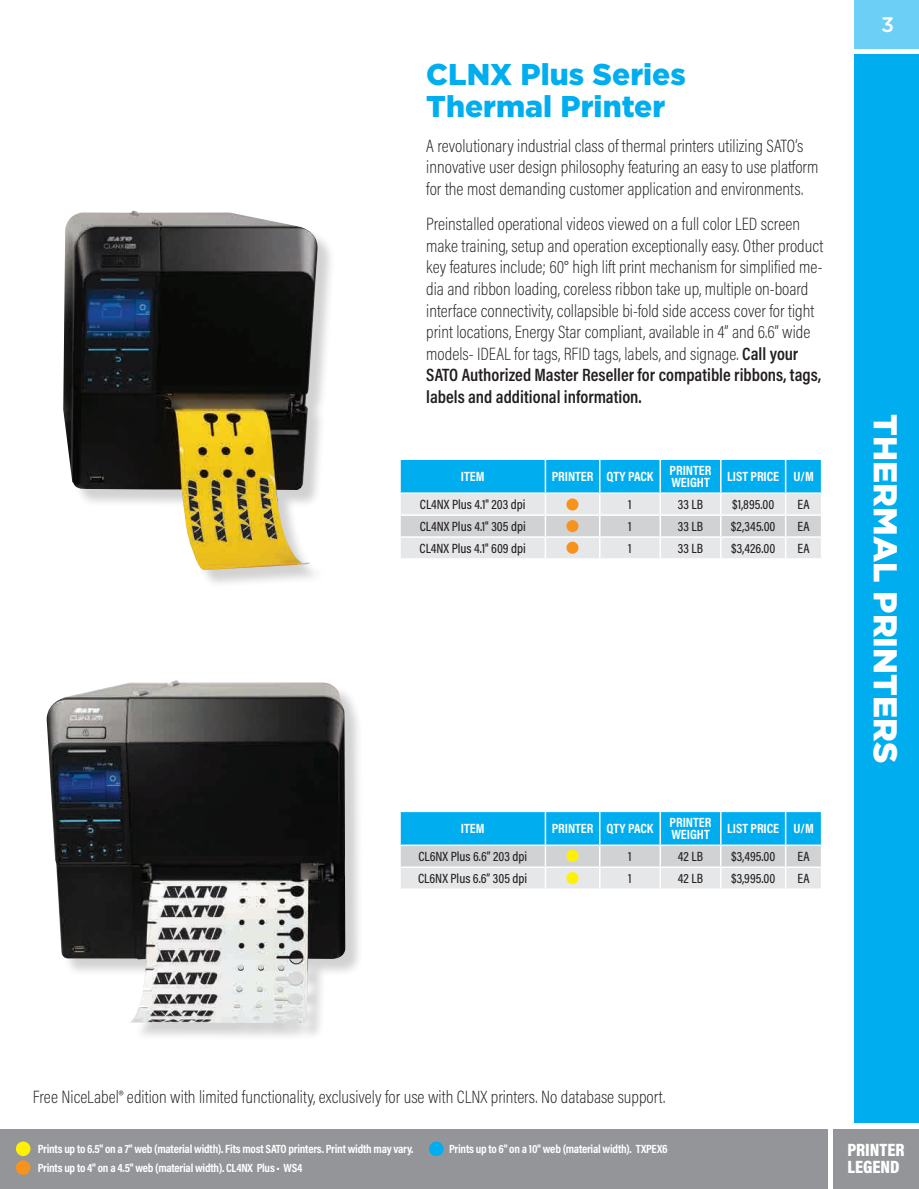
<style>
.page{position:relative;width:919px;height:1189px;background:#fff}
.page>*{position:absolute;margin:0;border:0;box-sizing:border-box;transform-origin:0 0}
.t1{font:900 33px "Gotham";color:#fff}
.t2{font:900 30px/31.5px "Gotham";color:#00aeef}
.t3{font:500 21px "Gotham";color:#fff}
.t4{font:200 18px/21.6px "Acumin Pro Cond";color:#231f20}
.t5{font:900 18px/16.5px "Acumin Pro Cond";color:#fff}
.t6{font:500 13.5px "Acumin Pro Cond";color:#231f20}
.t7{font:700 13.5px "Acumin Pro Cond";color:#fff}
.t8{font:700 12px "Acumin Pro Cond";letter-spacing:-.02em;color:#fff}
.s1{font-weight:600}
</style>
<div class="page">
<div style="left:854px;top:54px;width:64px;height:1068px;background:#00aeef"></div>
<div style="left:854px;top:0;width:64px;height:49px;background:#6bcff6"></div>
<div style="left:0;top:1128px;width:827px;height:60px;background:#939598"></div>
<div style="left:833px;top:1128px;width:85px;height:60px;background:#939598"></div>
<div style="left:16px;top:1141px;width:14px;height:14px;background:#fff101;border-radius:50%"></div>
<div style="left:429px;top:1141px;width:14px;height:14px;background:#00aeef;border-radius:50%"></div>
<div style="left:16px;top:1160px;width:14px;height:14px;background:#f7931d;border-radius:50%"></div>
<svg style="left:400px;top:459px;width:421px;height:99px;background:#98d1e8"></svg>
<hr style="left:785px;top:536px;width:37px;height:2px;background:#fff">
<hr style="left:784px;top:538px;width:2px;height:20px;background:#fff">
<hr style="left:820px;top:538px;width:2px;height:20px;background:#fff">
<div style="left:566px;top:498px;width:12px;height:12px;background:#f7931d;border-radius:50%"></div>
<div style="left:566px;top:520px;width:12px;height:12px;background:#f7931d;border-radius:50%"></div>
<div style="left:566px;top:541px;width:12px;height:12px;background:#f7931d;border-radius:50%"></div>
<div style="left:65px;top:213px;width:271px;height:375px;background:#231f20;opacity:.2"></div>
<img style="left:63px;top:210px;width:255px;height:360px">
<svg style="left:400px;top:811px;width:421px;height:77px;background:#82cbe7"></svg>
<hr style="left:785px;top:866px;width:37px;height:2px;background:#fff">
<hr style="left:784px;top:868px;width:2px;height:20px;background:#fff">
<hr style="left:820px;top:868px;width:2px;height:20px;background:#fff">
<div style="left:566px;top:849px;width:12px;height:13px;background:#fff101;border-radius:50%"></div>
<div style="left:566px;top:872px;width:12px;height:12px;background:#fff101;border-radius:50%"></div>
<div style="left:49px;top:683px;width:315px;height:358px;background:#231f20;opacity:.2"></div>
<img style="left:46px;top:680px;width:299px;height:343px">
<h2 class="t2" style="left:426px;top:58px;width:261px">CLNX Plus Series<br>Thermal Printer</h2>
<p class="t4" style="left:426px;top:135px;width:393px">A revolutionary industrial class of thermal printers utilizing SATO’s innovative user design philosophy featuring an easy to use platform for the most demanding customer application and environments.</p>
<p class="t4" style="left:426px;top:213px;width:398px">Preinstalled operational videos viewed on a full color LED screen make training, setup and operation exceptionally easy. Other product key features include; 60° high lift print mechanism for simplified me&shy;dia and ribbon loading, coreless ribbon take up, multiple on-board interface connectivity, collapsible bi-fold side access cover for tight print locations, Energy Star compliant, available in 4” and 6.6” wide models- IDEAL for tags, RFID tags, labels, and signage. <span class="s1">Call your SATO Authorized Master Reseller for compatible ribbons, tags, labels and additional information.</span></p>
<p class="t7" style="left:461px;top:467px;width:25px">ITEM</p>
<p class="t7" style="left:551px;top:467px;width:161px">PRINTER QTY PACK PRINTER</p>
<p class="t7" style="left:671px;top:473px;width:40px">WEIGHT</p>
<p class="t7" style="left:727px;top:467px;width:88px">LIST PRICE U/M</p>
<p class="t6" style="left:420px;top:495px;width:107px">CL4NX Plus 4.1" 203 dpi</p>
<p class="t6" style="left:628px;top:495px;width:5px">1</p>
<p class="t6" style="left:677px;top:495px;width:27px">33 LB</p>
<p class="t6" style="left:732px;top:495px;width:44px">$1,895.00</p>
<p class="t6" style="left:797px;top:495px;width:14px">EA</p>
<p class="t6" style="left:419px;top:517px;width:107px">CL4NX Plus 4.1" 305 dpi</p>
<p class="t6" style="left:628px;top:517px;width:5px">1</p>
<p class="t6" style="left:677px;top:517px;width:27px">33 LB</p>
<p class="t6" style="left:730px;top:517px;width:46px">$2,345.00</p>
<p class="t6" style="left:797px;top:517px;width:14px">EA</p>
<p class="t6" style="left:419px;top:539px;width:108px">CL4NX Plus 4.1" 609 dpi</p>
<p class="t6" style="left:628px;top:539px;width:5px">1</p>
<p class="t6" style="left:677px;top:539px;width:27px">33 LB</p>
<p class="t6" style="left:731px;top:539px;width:46px">$3,426.00</p>
<p class="t6" style="left:797px;top:539px;width:14px">EA</p>
<p class="t7" style="left:461px;top:819px;width:25px">ITEM</p>
<p class="t7" style="left:551px;top:819px;width:161px">PRINTER QTY PACK PRINTER</p>
<p class="t7" style="left:671px;top:825px;width:40px">WEIGHT</p>
<p class="t7" style="left:727px;top:819px;width:88px">LIST PRICE U/M</p>
<p class="t6" style="left:418px;top:847px;width:110px">CL6NX Plus 6.6” 203 dpi</p>
<p class="t6" style="left:628px;top:847px;width:5px">1</p>
<p class="t6" style="left:677px;top:847px;width:27px">42 LB</p>
<p class="t6" style="left:731px;top:847px;width:46px">$3,495.00</p>
<p class="t6" style="left:797px;top:847px;width:14px">EA</p>
<p class="t6" style="left:418px;top:869px;width:111px">CL6NX Plus 6.6” 305 dpi</p>
<p class="t6" style="left:628px;top:869px;width:5px">1</p>
<p class="t6" style="left:677px;top:869px;width:27px">42 LB</p>
<p class="t6" style="left:731px;top:869px;width:46px">$3,995.00</p>
<p class="t6" style="left:797px;top:869px;width:14px">EA</p>
<p class="t3" style="left:880px;top:11px;width:14px">3</p>
<h1 class="t1" style="left:908px;top:414px;width:350px;rotate:90deg">THERMAL PRINTERS</h1>
<p class="t4" style="left:33px;top:1085px;width:634px">Free NiceLabel® edition with limited functionality, exclusively for use with CLNX printers. No database support.</p>
<p class="t8" style="left:38px;top:1140px;width:377px">Prints up to 6.5" on a 7" web (material width). Fits most SATO printers. Print width may vary.</p>
<p class="t8" style="left:449px;top:1140px;width:220px">Prints up to 6" on a 10" web (material width). TXPEX6</p>
<p class="t8" style="left:38px;top:1159px;width:266px">Prints up to 4" on a 4.5" web (material width). CL4NX Plus • WS4</p>
<p class="t5" style="left:847px;top:1141px;width:59px">PRINTER<br>LEGEND</p>
</div>
